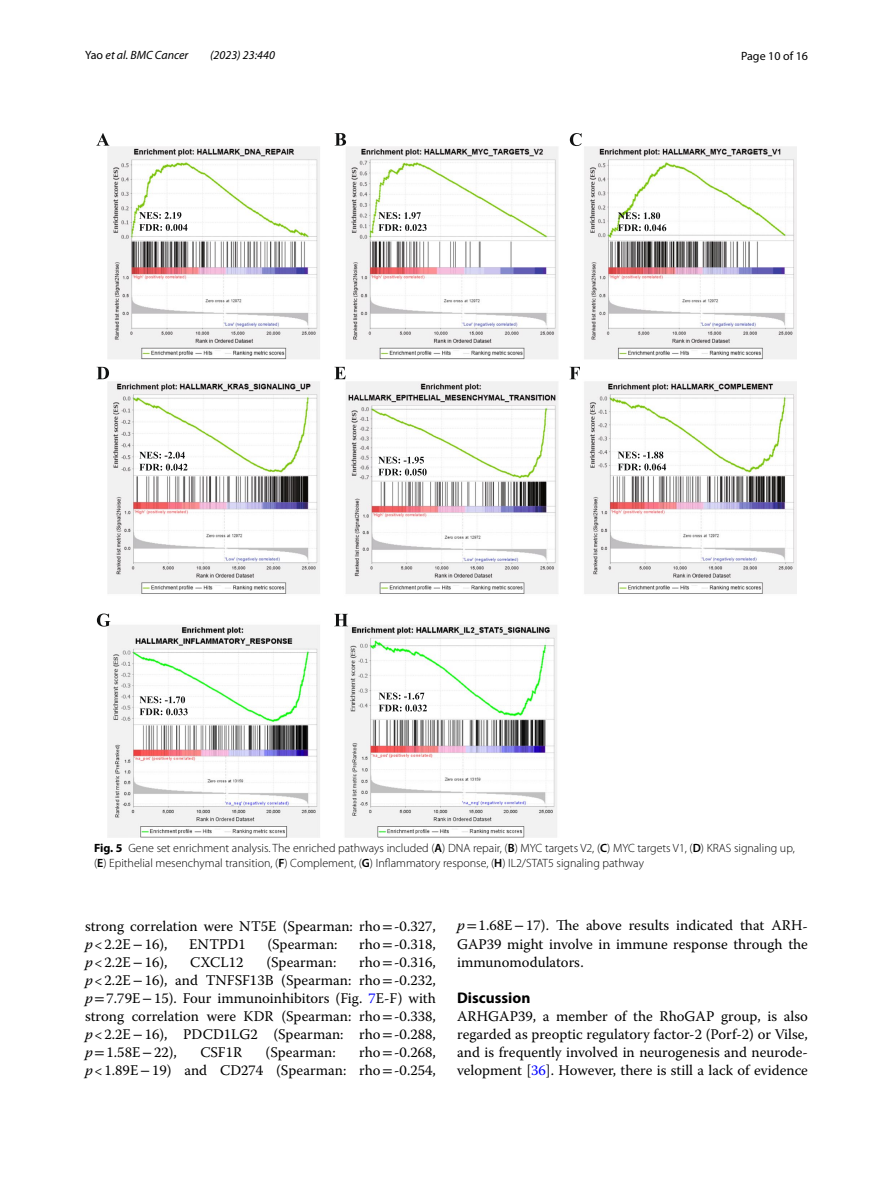
<style>
.page{position:relative;width:893px;height:1187px;background:#fff}
.page>*{position:absolute;margin:0;border:0;box-sizing:border-box;transform-origin:0 0}
.t1{font:700 15.45px "Myriad Pro";color:#000}
.t2{font:14.7px/18px "Warnock Pro";color:#000;text-align:justify}
.t3{font:300 12px/15px "Myriad Pro";color:#000}
.t4{font:italic 12px "Myriad Pro";color:#000}
.t5{font:12px "Myriad Pro";color:#000}
.s1{font-style:normal}
.s2{font-weight:700}
.s3{font-weight:600}
.s4{font-family:"STIX"}
.s5{font-style:italic}
.s6{color:#00f}
</style>
<div class="page">
<img style="left:108px;top:146px;width:689px;height:691px">
<svg style="left:96px;top:133px;width:13px;height:13px"></svg>
<svg style="left:335px;top:133px;width:11px;height:12px"></svg>
<svg style="left:570px;top:133px;width:12px;height:13px"></svg>
<svg style="left:97px;top:367px;width:12px;height:12px"></svg>
<svg style="left:334px;top:367px;width:12px;height:12px"></svg>
<svg style="left:569px;top:367px;width:11px;height:12px"></svg>
<svg style="left:139px;top:212px;width:48px;height:19px"></svg>
<svg style="left:378px;top:212px;width:49px;height:19px"></svg>
<svg style="left:618px;top:212px;width:48px;height:19px"></svg>
<svg style="left:139px;top:451px;width:48px;height:19px"></svg>
<svg style="left:378px;top:456px;width:49px;height:19px"></svg>
<svg style="left:618px;top:451px;width:48px;height:19px"></svg>
<svg style="left:97px;top:613px;width:14px;height:13px"></svg>
<svg style="left:334px;top:613px;width:14px;height:13px"></svg>
<svg style="left:139px;top:696px;width:49px;height:19px"></svg>
<svg style="left:379px;top:692px;width:48px;height:19px"></svg>
<p class="t4" style="left:85px;top:48px;width:105px"><span class="s1">Yao</span> et al. BMC Cancer</p>
<p class="t4" style="left:210px;top:48px;width:66px">(2023) 23:440</p>
<p class="t5" style="left:741px;top:48px;width:68px">Page 10 of 16</p>
<p class="t3" style="left:94px;top:841px;width:702px"><span class="s2">Fig. 5</span> Gene set enrichment analysis. The enriched pathways included (<span class="s3">A</span>) DNA repair, (<span class="s3">B</span>) MYC targets V2, (<span class="s3">C</span>) MYC targets V1, (<span class="s3">D</span>) KRAS signaling up, (<span class="s3">E</span>) Epithelial mesenchymal transition, (<span class="s3">F</span>) Complement, (<span class="s3">G</span>) Inflammatory response, (<span class="s3">H</span>) IL2/STAT5 signaling pathway</p>
<p class="t2" style="left:85px;top:916px;width:352px">strong correlation were NT5E (Spearman: rho<span class="s4">=</span>-0.327, <span class="s5">p</span>&lt;2.2E<span class="s4">−</span>16),</p>
<p class="t2" style="left:189px;top:934px;width:58px">ENTPD1</p>
<p class="t2" style="left:267px;top:934px;width:72px">(Spearman:</p>
<p class="t2" style="left:359px;top:934px;width:78px">rho<span class="s4">=</span>-0.318,</p>
<p class="t2" style="left:85px;top:952px;width:84px"><span class="s5">p</span>&lt;2.2E<span class="s4">−</span>16),</p>
<p class="t2" style="left:190px;top:952px;width:55px">CXCL12</p>
<p class="t2" style="left:266px;top:952px;width:72px">(Spearman:</p>
<p class="t2" style="left:85px;top:952px;width:352px;text-indent:274px">rho<span class="s4">=</span>-0.316, <span class="s5">p</span>&lt;2.2E<span class="s4">−</span>16), and TNFSF13B (Spearman: rho<span class="s4">=</span>-0.232, <span class="s5">p</span><span class="s4">=</span>7.79E<span class="s4">−</span>15). Four immunoinhibitors (Fig. <span class="s6">7</span>E-F) with strong correlation were KDR (Spearman: rho<span class="s4">=</span>-0.338, <span class="s5">p</span>&lt;2.2E<span class="s4">−</span>16), PDCD1LG2 (Spearman: rho<span class="s4">=</span>-0.288, <span class="s5">p</span><span class="s4">=</span>1.58E<span class="s4">−</span>22),</p>
<p class="t2" style="left:200px;top:1042px;width:43px">CSF1R</p>
<p class="t2" style="left:266px;top:1042px;width:72px">(Spearman:</p>
<p class="t2" style="left:85px;top:1042px;width:352px;text-align:right">rho<span class="s4">=</span>-0.268,<br><span class="s5">p</span>&lt;1.89E<span class="s4">−</span>19) and CD274 (Spearman: rho<span class="s4">=</span>-0.254,</p>
<p class="t2" style="left:457px;top:916px;width:352px"><span class="s5">p</span><span class="s4">=</span>1.68E<span class="s4">−</span>17). The above results indicated that ARH-GAP39 might involve in immune response through the immunomodulators.</p>
<p class="t1" style="left:457px;top:987px;width:75px">Discussion</p>
<p class="t2" style="left:457px;top:1006px;width:352px">ARHGAP39, a member of the RhoGAP group, is also regarded as preoptic regulatory factor-2 (Porf-2) or Vilse, and is frequently involved in neurogenesis and neurode&shy;velopment [<span class="s6">36</span>]. However, there is still a lack of evidence</p>
</div>
